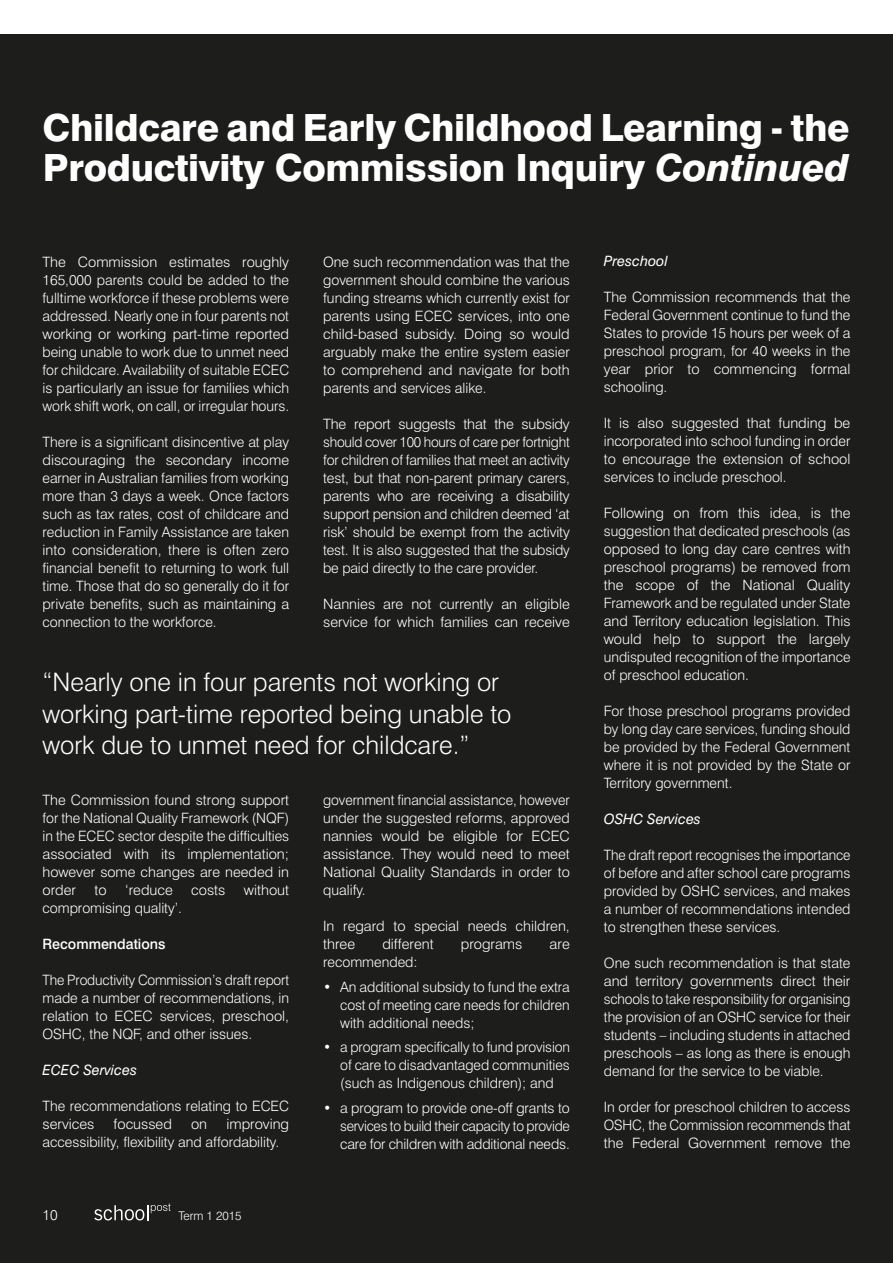
<style>
.page{position:relative;width:893px;height:1263px;background:#fff}
.page>*{position:absolute;margin:0;border:0;box-sizing:border-box;transform-origin:0 0}
.t1{font:800 37.5px/40.5px "Swiss 721 BT";letter-spacing:-.01em;color:#fff}
.t2{font:300 25.5px/31.5px "Swiss 721 BT";color:#fff}
.t3{font:300 14.25px/18px "Swiss 721 BT";color:#fff;text-align:justify}
.t4{font:italic 14.25px "Swiss 721 BT";color:#fff}
.t5{font:500 14.25px "Swiss 721 BT";color:#fff}
.t6{font:300 12px "Swiss 721 BT";color:#fff}
.s1{font-style:italic}
</style>
<div class="page">
<div style="left:0;top:34px;width:893px;height:1229px;background:#1d1d1b"></div>
<svg style="left:94px;top:1203px;width:77px;height:17px"></svg>
<h1 class="t1" style="left:43px;top:107px;width:808px">Childcare and Early Childhood Learning - the<br>Productivity Commission Inquiry <span class="s1">Continued</span></h1>
<p class="t3" style="left:43px;top:252px;width:248px">The Commission estimates roughly 165,000 parents could be added to the fulltime workforce if these problems were addressed. Nearly one in four parents not working or working part-time reported being unable to work due to unmet need for childcare. Availability of suitable ECEC is particularly an issue for families which work shift work, on call, or irregular hours.</p>
<p class="t3" style="left:42px;top:432px;width:248px">There is a significant disincentive at play discouraging the secondary income earner in Australian families from working more than 3 days a week. Once factors such as tax rates, cost of childcare and reduction in Family Assistance are taken into consideration, there is often zero financial benefit to returning to work full time. Those that do so generally do it for private benefits, such as maintaining a connection to the workforce.</p>
<p class="t3" style="left:323px;top:252px;width:248px">One such recommendation was that the government should combine the various funding streams which currently exist for parents using ECEC services, into one child-based subsidy. Doing so would arguably make the entire system easier to comprehend and navigate for both parents and services alike.</p>
<p class="t3" style="left:323px;top:414px;width:248px">The report suggests that the subsidy should cover 100 hours of care per fortnight for children of families that meet an activity test, but that non-parent primary carers, parents who are receiving a disability support pension and children deemed ‘at risk’ should be exempt from the activity test. It is also suggested that the subsidy be paid directly to the care provider.</p>
<p class="t3" style="left:323px;top:594px;width:248px">Nannies are not currently an eligible service for which families can receive</p>
<h2 class="t2" style="left:43px;top:666px;width:470px">“Nearly one in four parents not working or working part-time reported being unable to work due to unmet need for childcare.”</h2>
<p class="t3" style="left:43px;top:791px;width:248px">The Commission found strong support for the National Quality Framework (NQF) in the ECEC sector despite the difficulties associated with its implementation; however some changes are needed in order</p>
<p class="t3" style="left:95px;top:881px;width:14px">to</p>
<p class="t3" style="left:125px;top:881px;width:49px">‘reduce</p>
<p class="t3" style="left:191px;top:881px;width:36px">costs</p>
<p class="t3" style="left:244px;top:881px;width:47px">without</p>
<p class="t3" style="left:43px;top:899px;width:141px">compromising quality’.</p>
<p class="t5" style="left:43px;top:935px;width:124px">Recommendations</p>
<p class="t3" style="left:43px;top:971px;width:248px">The Productivity Commission’s draft report made a number of recommendations, in relation to ECEC services, preschool, OSHC, the NQF, and other issues.</p>
<p class="t4" style="left:43px;top:1061px;width:96px">ECEC Services</p>
<p class="t3" style="left:43px;top:1097px;width:248px">The recommendations relating to ECEC services</p>
<p class="t3" style="left:114px;top:1115px;width:60px">focussed</p>
<p class="t3" style="left:191px;top:1115px;width:18px">on</p>
<p class="t3" style="left:43px;top:1115px;width:248px;text-indent:184px">improving accessibility, flexibility and affordability.</p>
<p class="t3" style="left:43px;top:1206px;width:17px">10</p>
<p class="t6" style="left:179px;top:1209px;width:65px">Term 1 2015</p>
<p class="t3" style="left:323px;top:791px;width:248px">government financial assistance, however under the suggested reforms, approved nannies would be eligible for ECEC assistance. They would need to meet National Quality Standards in order to qualify.</p>
<p class="t3" style="left:323px;top:917px;width:248px">In regard to special needs children, three</p>
<p class="t3" style="left:382px;top:935px;width:53px">different</p>
<p class="t3" style="left:461px;top:935px;width:63px">programs</p>
<p class="t3" style="left:550px;top:935px;width:22px">are</p>
<p class="t3" style="left:323px;top:953px;width:96px">recommended:</p>
<p class="t3" style="left:340px;top:977px;width:231px;text-indent:-17px">• An additional subsidy to fund the extra cost of meeting care needs for children with additional needs;</p>
<p class="t3" style="left:340px;top:1038px;width:231px;text-indent:-17px">• a program specifically to fund provision of care to disadvantaged communities (such as Indigenous children); and</p>
<p class="t3" style="left:340px;top:1098px;width:231px;text-indent:-17px">• a program to provide one-off grants to services to build their capacity to provide care for children with additional needs.</p>
<p class="t4" style="left:604px;top:252px;width:65px">Preschool</p>
<p class="t3" style="left:604px;top:288px;width:248px">The Commission recommends that the Federal Government continue to fund the States to provide 15 hours per week of a preschool program, for 40 weeks in the year prior to commencing formal schooling.</p>
<p class="t3" style="left:604px;top:414px;width:248px">It is also suggested that funding be incorporated into school funding in order to encourage the extension of school services to include preschool.</p>
<p class="t3" style="left:604px;top:504px;width:248px">Following on from this idea, is the suggestion that dedicated preschools (as opposed to long day care centres with preschool programs) be removed from the scope of the National Quality Framework and be regulated under State and Territory education legislation. This would help to support the largely undisputed recognition of the importance of preschool education.</p>
<p class="t3" style="left:604px;top:702px;width:248px">For those preschool programs provided by long day care services, funding should be provided by the Federal Government where it is not provided by the State or Territory government.</p>
<p class="t4" style="left:604px;top:810px;width:99px">OSHC Services</p>
<p class="t3" style="left:604px;top:846px;width:248px">The draft report recognises the importance of before and after school care programs provided by OSHC services, and makes a number of recommendations intended to strengthen these services.</p>
<p class="t3" style="left:604px;top:954px;width:248px">One such recommendation is that state and territory governments direct their schools to take responsibility for organising the provision of an OSHC service for their students – including students in attached preschools – as long as there is enough demand for the service to be viable.</p>
<p class="t3" style="left:604px;top:1098px;width:248px">In order for preschool children to access OSHC, the Commission recommends that the Federal Government remove the</p>
</div>
